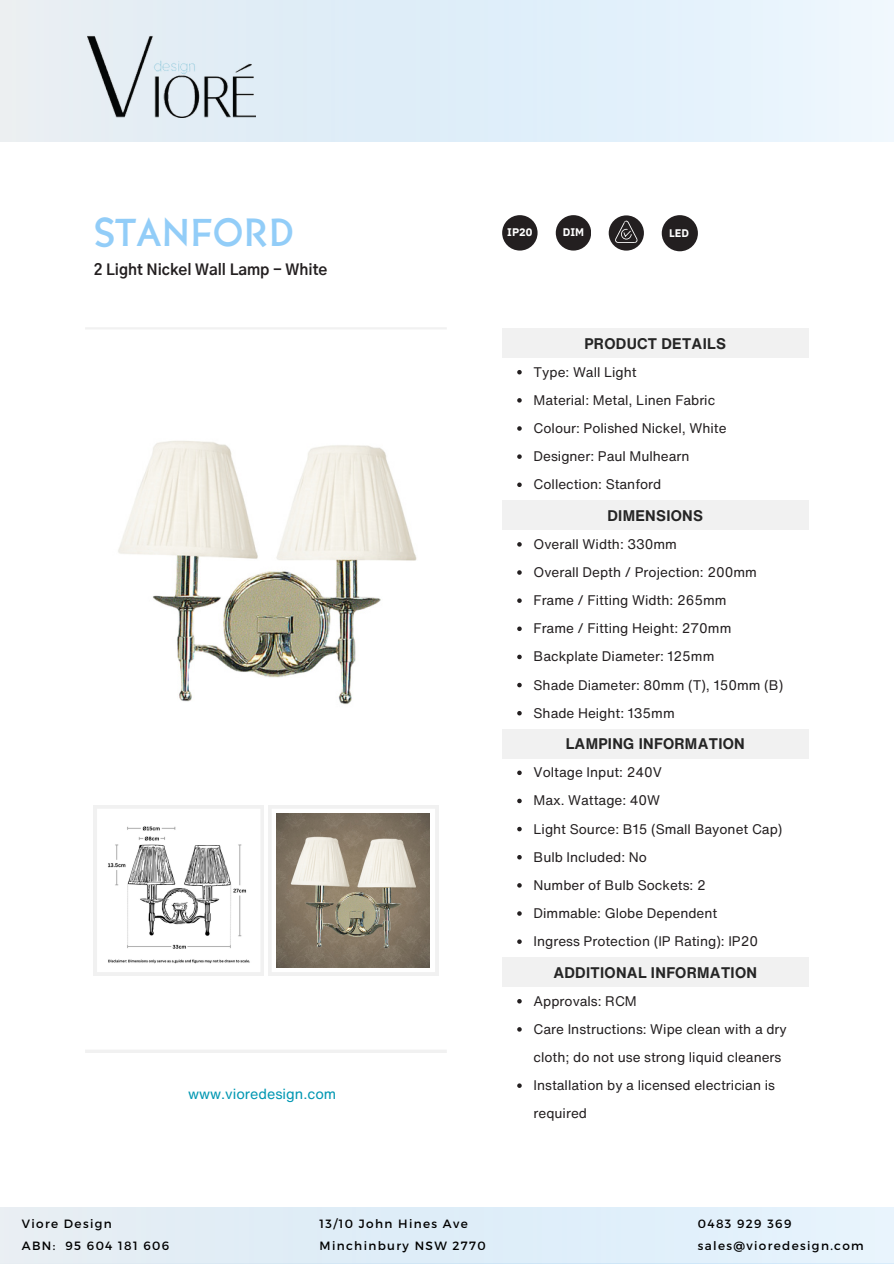
<style>
.page{position:relative;width:894px;height:1264px;background:#fff}
.page>*{position:absolute;margin:0;border:0;box-sizing:border-box;transform-origin:0 0}
.t1{font:500 40.95px "Bernhard Got URW";color:#92cdf8}
.t2{font:700 15.15px "Gothic A1";color:#231f20}
.t3{font:700 15px "Helvetica Now Text";letter-spacing:.02em;color:#252525}
.t4{font:14.4px "Helvetica Now Text";color:#0097b2}
.t5{font:13.65px/28.2px "Helvetica Now Text";color:#231f20}
.t6{font:12px "Montserrat";letter-spacing:.11em;color:#000}
.t7{font:700 10.95px "IBM Plex Sans";color:#fff}
</style>
<div class="page">
<svg style="left:94px;top:805px;width:344px;height:170px"></svg>
<div style="left:0;top:0;width:893px;height:141px;background:#e2effa"></div>
<img style="left:88px;top:35px;width:167px;height:83px">
<div style="left:502px;top:328px;width:306px;height:29px;background:#f1f1f1"></div>
<div style="left:502px;top:500px;width:306px;height:29px;background:#f1f1f1"></div>
<hr style="left:85px;top:327px;width:361px;height:2px;background:#f1f1f1">
<div style="left:502px;top:729px;width:306px;height:29px;background:#f1f1f1"></div>
<div style="left:502px;top:957px;width:306px;height:29px;background:#f1f1f1"></div>
<div style="left:0;top:1207px;width:893px;height:56px;background:#e1eef8"></div>
<hr style="left:85px;top:1049px;width:361px;height:3px;background:#f1f1f1">
<img style="left:118px;top:441px;width:299px;height:264px">
<img style="left:102px;top:813px;width:153px;height:153px">
<img style="left:276px;top:813px;width:153px;height:154px">
<div style="left:608px;top:215px;width:35px;height:35px;background:#231f20;border-radius:50%"></div>
<svg style="left:615px;top:220px;width:22px;height:23px"></svg>
<div style="left:502px;top:215px;width:35px;height:35px;background:#231f20;border-radius:50%"></div>
<div style="left:555px;top:215px;width:36px;height:35px;background:#231f20;border-radius:50%"></div>
<div style="left:661px;top:215px;width:36px;height:36px;background:#231f20;border-radius:50%"></div>
<svg style="left:517px;top:770px;width:4px;height:5px"></svg>
<svg style="left:517px;top:798px;width:4px;height:5px"></svg>
<svg style="left:517px;top:826px;width:4px;height:5px"></svg>
<svg style="left:517px;top:855px;width:4px;height:4px"></svg>
<svg style="left:517px;top:883px;width:4px;height:4px"></svg>
<svg style="left:517px;top:911px;width:4px;height:4px"></svg>
<svg style="left:517px;top:939px;width:4px;height:4px"></svg>
<svg style="left:517px;top:370px;width:4px;height:4px"></svg>
<svg style="left:517px;top:398px;width:4px;height:4px"></svg>
<svg style="left:517px;top:426px;width:4px;height:5px"></svg>
<svg style="left:517px;top:454px;width:4px;height:5px"></svg>
<svg style="left:517px;top:482px;width:4px;height:5px"></svg>
<svg style="left:517px;top:542px;width:4px;height:4px"></svg>
<svg style="left:517px;top:570px;width:4px;height:4px"></svg>
<svg style="left:517px;top:598px;width:4px;height:5px"></svg>
<svg style="left:517px;top:626px;width:4px;height:5px"></svg>
<svg style="left:517px;top:654px;width:4px;height:5px"></svg>
<svg style="left:517px;top:682px;width:4px;height:5px"></svg>
<svg style="left:517px;top:711px;width:4px;height:4px"></svg>
<svg style="left:517px;top:999px;width:4px;height:4px"></svg>
<svg style="left:517px;top:1027px;width:4px;height:4px"></svg>
<svg style="left:517px;top:1083px;width:4px;height:4px"></svg>
<p class="t1" style="left:94px;top:215px;width:202px">STANFORD</p>
<p class="t2" style="left:94px;top:263px;width:235px">2 Light Nickel Wall Lamp - White</p>
<p class="t4" style="left:188px;top:1083px;width:150px">www.vioredesign.com</p>
<p class="t7" style="left:507px;top:224px;width:27px">IP20</p>
<h6 class="t7" style="left:562px;top:225px;width:23px">DIM</h6>
<h4 class="t7" style="left:669px;top:226px;width:22px">LED</h4>
<h1 class="t3" style="left:584px;top:332px;width:143px">PRODUCT DETAILS</h1>
<p class="t5" style="left:533px;top:357px;width:105px">Type: Wall Light</p>
<p class="t5" style="left:533px;top:385px;width:183px">Material: Metal, Linen Fabric</p>
<p class="t5" style="left:533px;top:414px;width:194px">Colour: Polished Nickel, White</p>
<h2 class="t5" style="left:533px;top:442px;width:157px">Designer: Paul Mulhearn</h2>
<p class="t5" style="left:533px;top:470px;width:129px">Collection: Stanford</p>
<h3 class="t3" style="left:607px;top:504px;width:97px">DIMENSIONS</h3>
<p class="t5" style="left:533px;top:529px;width:145px">Overall Width: 330mm</p>
<p class="t5" style="left:533px;top:558px;width:225px">Overall Depth / Projection: 200mm</p>
<p class="t5" style="left:533px;top:586px;width:194px">Frame / Fitting Width: 265mm</p>
<p class="t5" style="left:533px;top:614px;width:199px">Frame / Fitting Height: 270mm</p>
<p class="t5" style="left:533px;top:642px;width:182px">Backplate Diameter: 125mm</p>
<p class="t5" style="left:533px;top:670px;width:251px">Shade Diameter: 80mm (T), 150mm (B)</p>
<h2 class="t5" style="left:533px;top:698px;width:143px">Shade Height: 135mm</h2>
<h6 class="t3" style="left:565px;top:732px;width:181px">LAMPING INFORMATION</h6>
<h2 class="t5" style="left:533px;top:758px;width:130px">Voltage Input: 240V</h2>
<p class="t5" style="left:533px;top:786px;width:128px">Max. Wattage: 40W</p>
<p class="t5" style="left:533px;top:814px;width:250px">Light Source: B15 (Small Bayonet Cap)</p>
<p class="t5" style="left:533px;top:842px;width:115px">Bulb Included: No</p>
<p class="t5" style="left:533px;top:870px;width:173px">Number of Bulb Sockets: 2</p>
<p class="t5" style="left:533px;top:898px;width:185px">Dimmable: Globe Dependent</p>
<h2 class="t5" style="left:533px;top:926px;width:226px">Ingress Protection (IP Rating): IP20</h2>
<h6 class="t3" style="left:553px;top:961px;width:205px">ADDITIONAL INFORMATION</h6>
<p class="t5" style="left:533px;top:986px;width:105px">Approvals: RCM</p>
<p class="t5" style="left:533px;top:1014px;width:255px">Care Instructions: Wipe clean with a dry cloth; do not use strong liquid cleaners</p>
<p class="t5" style="left:533px;top:1070px;width:243px">Installation by a licensed electrician is required</p>
<p class="t6" style="left:22px;top:1216px;width:91px">Viore Design</p>
<p class="t6" style="left:22px;top:1238px;width:149px">ABN: 95 604 181 606</p>
<p class="t6" style="left:319px;top:1216px;width:150px">13/10 John Hines Ave</p>
<p class="t6" style="left:319px;top:1238px;width:167px">Minchinbury NSW 2770</p>
<p class="t6" style="left:697px;top:1238px;width:167px">sales@vioredesign.com</p>
<p class="t6" style="left:697px;top:1216px;width:95px">0483 929 369</p>
</div>
